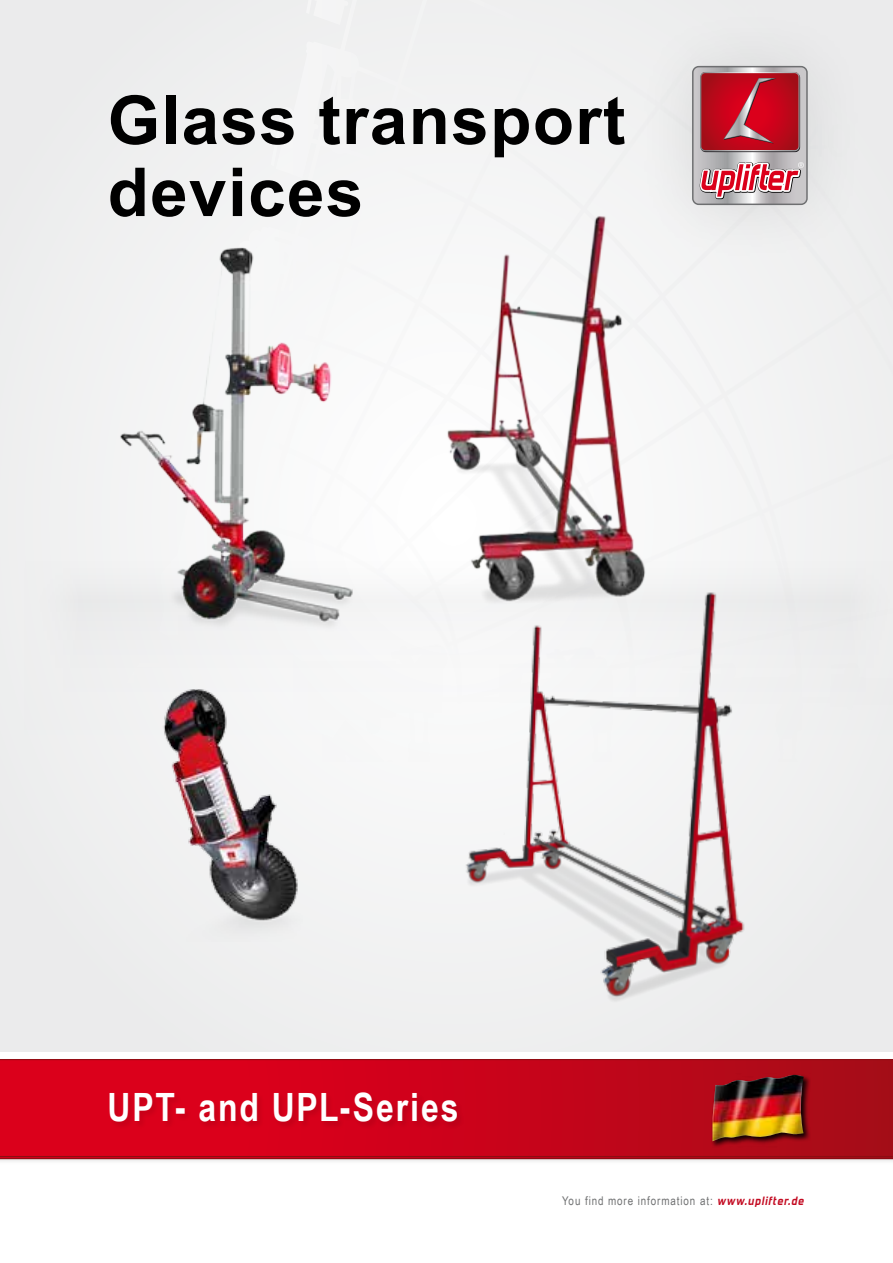
<style>
.page{position:relative;width:893px;height:1263px;background:#fff}
.page>*{position:absolute;margin:0;border:0;box-sizing:border-box;transform-origin:0 0}
.t1{font:700 67.5px/72px "Arial";letter-spacing:.02em;color:#000}
.t2{font:700 39px "Arial Narrow";letter-spacing:.045em;color:#fff}
.t3{font:12px "Arial Narrow";letter-spacing:.075em;color:#707172}
.s1{font-family:"Forgotten Futurist Rg";font-weight:700;font-style:italic;color:#c30a21}
</style>
<div class="page">
<div style="left:1px;top:0;width:892px;height:1051px;background:#f0f0f0"></div>
<div style="left:358px;top:314px;width:81px;height:241px;background:#fcfcfc"></div>
<div style="left:0;top:1056px;width:893px;height:106px;background:#000;opacity:.07"></div>
<svg style="left:0;top:1059px;width:893px;height:98px;background:#c60419"></svg>
<div style="left:629px;top:3px;width:242px;height:265px;background:#ececec"></div>
<svg style="left:692px;top:66px;width:116px;height:140px;background:#bc606b"></svg>
<div style="left:109px;top:1091px;width:356px;height:38px;background:#000;opacity:.1"></div>
<img style="left:120px;top:247px;width:238px;height:377px">
<img style="left:439px;top:216px;width:206px;height:368px">
<img style="left:466px;top:584px;width:279px;height:417px">
<div style="left:711px;top:1074px;width:100px;height:74px;background:#000;opacity:.9"></div>
<img style="left:712px;top:1075px;width:92px;height:66px">
<img style="left:163px;top:689px;width:135px;height:237px">
<h1 class="t1" style="left:108px;top:86px;width:519px">Glass transport devices</h1>
<h2 class="t2" style="left:108px;top:1078px;width:352px">UPT- and UPL-Series</h2>
<p class="t3" style="left:562px;top:1192px;width:243px">You find more information at: <span class="s1">www.uplifter.de</span></p>
</div>
